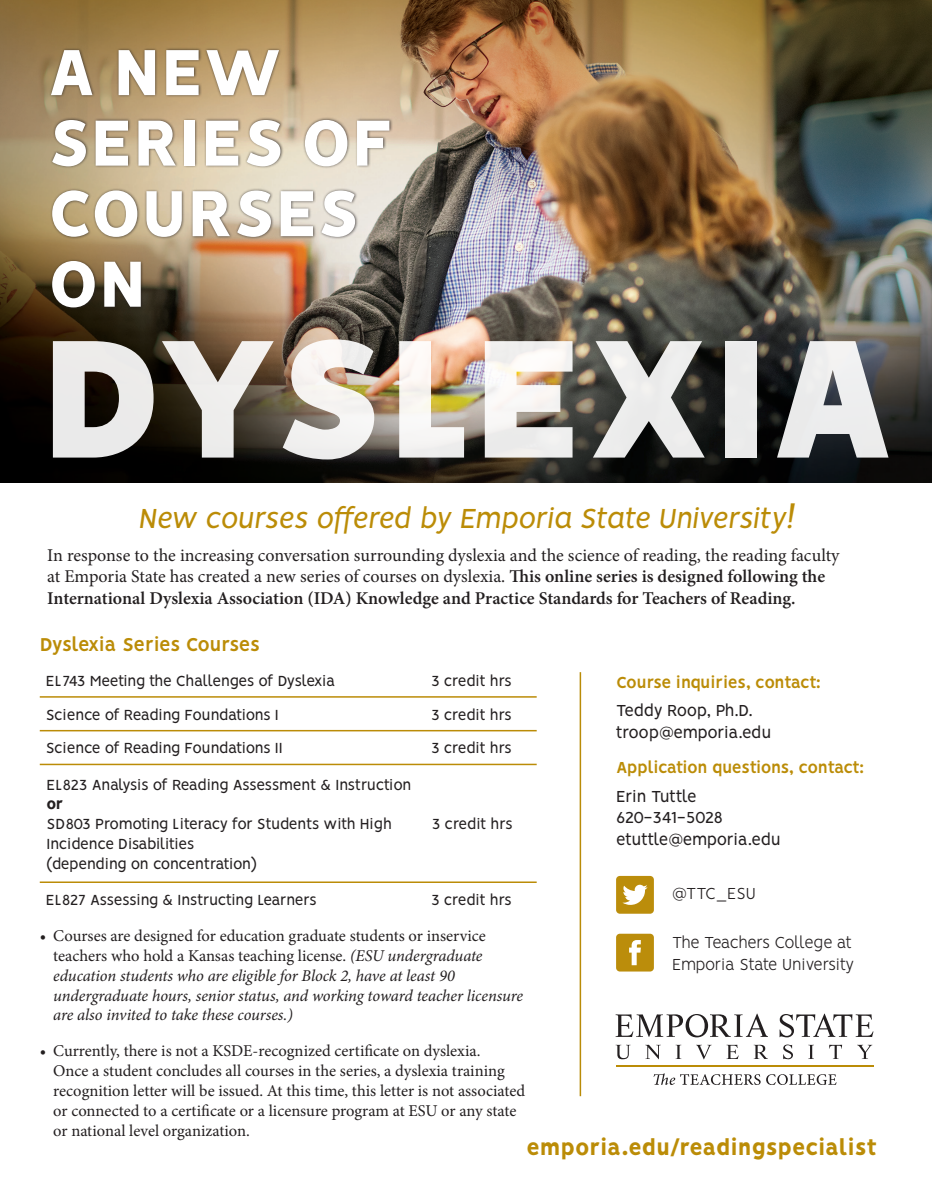
<style>
.page{position:relative;width:932px;height:1202px;background:#fff}
.page>*{position:absolute;margin:0;border:0;box-sizing:border-box;transform-origin:0 0}
.t1{font:900 190.2px "Vision";letter-spacing:-.025em;color:#fff}
.t2{font:800 73.5px/70.5px "Vision";letter-spacing:-.015em;color:#fff}
.t3{font:italic 31.05px "Vision";color:#bb8c07}
.t4{font:800 24px "Vision";color:#bb8c07}
.t5{font:700 21px "Vision";letter-spacing:-.03em;color:#bb8c07}
.t6{font:18px/21.6px "Minion Pro";color:#231f20}
.t7{font:18px "Vision";letter-spacing:-.01em;color:#231f20}
.t8{font:700 18px "Vision";letter-spacing:-.03em;color:#bb8c07}
.t9{font:300 18px/21.6px "Vision";letter-spacing:-.03em;color:#231f20}
.t10{font:18px "Vision";letter-spacing:-.035em;color:#231f20}
.t11{font:16.5px/19.8px "Minion Pro";color:#231f20}
.t12{font:italic 16.5px/19.8px "Minion Pro";letter-spacing:-.01em;color:#231f20}
.t13{font:16.5px/19.8px "Vision";letter-spacing:-.03em;color:#231f20}
.t14{font:16.5px "Vision";color:#231f20}
.s1{font-size:33.9px}
.s2{font-weight:600}
.s3{font-weight:800}
.s4{font-style:normal}
</style>
<div class="page">
<svg style="left:653px;top:1073px;width:107px;height:12px"></svg>
<svg style="left:766px;top:1074px;width:70px;height:11px"></svg>
<svg style="left:615px;top:1013px;width:153px;height:24px"></svg>
<svg style="left:779px;top:1013px;width:94px;height:24px"></svg>
<svg style="left:615px;top:1044px;width:15px;height:15px"></svg>
<svg style="left:645px;top:1044px;width:15px;height:15px"></svg>
<svg style="left:675px;top:1044px;width:6px;height:15px"></svg>
<svg style="left:696px;top:1044px;width:15px;height:15px"></svg>
<svg style="left:726px;top:1044px;width:12px;height:15px"></svg>
<svg style="left:753px;top:1044px;width:15px;height:15px"></svg>
<svg style="left:783px;top:1044px;width:10px;height:15px"></svg>
<svg style="left:808px;top:1044px;width:6px;height:15px"></svg>
<svg style="left:829px;top:1044px;width:13px;height:15px"></svg>
<svg style="left:857px;top:1044px;width:15px;height:15px"></svg>
<hr style="left:615px;top:1065px;width:258px;height:2px;background:#bb8c07">
<svg style="left:616px;top:933px;width:38px;height:38px"></svg>
<svg style="left:616px;top:876px;width:38px;height:37px"></svg>
<hr style="left:579px;top:672px;width:2px;height:424px;background:#b98b07">
<img style="left:0;top:0;width:932px;height:482px">
<div style="left:49px;top:47px;width:344px;height:264px;background:#231f20;opacity:.75"></div>
<hr style="left:40px;top:696px;width:385px;height:1px;background:#bb8c07">
<hr style="left:425px;top:696px;width:111px;height:1px;background:#bb8c07">
<hr style="left:40px;top:730px;width:385px;height:1px;background:#bb8c07">
<hr style="left:425px;top:730px;width:111px;height:1px;background:#bb8c07">
<hr style="left:40px;top:763px;width:385px;height:2px;background:#bb8c07">
<hr style="left:425px;top:763px;width:111px;height:2px;background:#bb8c07">
<hr style="left:40px;top:881px;width:385px;height:2px;background:#bb8c07">
<hr style="left:425px;top:881px;width:111px;height:2px;background:#bb8c07">
<p class="t2" style="left:47px;top:43px;width:348px">A NEW<br>SERIES OF<br>COURSES<br>ON</p>
<h1 class="t1" style="left:40px;top:282px;width:859px">DYSLEXIA</h1>
<p class="t3" style="left:139px;top:500px;width:656px">New courses offered by Emporia State University<span class="s1">!</span></p>
<p class="t6" style="left:47px;top:544px;width:793px">In response to the increasing conversation surrounding dyslexia and the science of reading, the reading faculty at Emporia State has created a new series of courses on dyslexia. <span class="s2">This online series is designed following the<br>International Dyslexia Association (IDA) Knowledge and Practice Standards for Teachers of Reading.</span></p>
<p class="t5" style="left:40px;top:632px;width:222px">Dyslexia Series Courses</p>
<p class="t13" style="left:46px;top:672px;width:291px">EL743 Meeting the Challenges of Dyslexia</p>
<p class="t14" style="left:431px;top:671px;width:82px">3 credit hrs</p>
<p class="t13" style="left:46px;top:706px;width:234px">Science of Reading Foundations I</p>
<p class="t14" style="left:431px;top:705px;width:82px">3 credit hrs</p>
<p class="t13" style="left:46px;top:740px;width:238px">Science of Reading Foundations II</p>
<p class="t14" style="left:431px;top:738px;width:82px">3 credit hrs</p>
<p class="t13" style="left:46px;top:776px;width:366px">EL823 Analysis of Reading Assessment &amp; Instruction <span class="s3">or</span></p>
<p class="t13" style="left:46px;top:815px;width:347px">SD803 Promoting Literacy for Students with High<br>Incidence Disabilities</p>
<p class="t13" style="left:46px;top:855px;width:212px">(depending on concentration)</p>
<p class="t14" style="left:432px;top:814px;width:82px">3 credit hrs</p>
<p class="t13" style="left:46px;top:891px;width:272px">EL827 Assessing &amp; Instructing Learners</p>
<p class="t14" style="left:431px;top:890px;width:82px">3 credit hrs</p>
<p class="t12" style="left:53px;top:926px;width:471px;text-indent:-14px"><span class="s4">• Courses are designed for education graduate students or inservice teachers who hold a Kansas teaching license.</span> (ESU undergraduate education students who are eligible for Block 2, have at least 90 undergraduate hours, senior status, and working toward teacher licensure are also invited to take these courses.)</p>
<p class="t8" style="left:616px;top:672px;width:206px">Course inquiries, contact:</p>
<p class="t7" style="left:616px;top:700px;width:138px">Teddy Roop, Ph.D.</p>
<p class="t7" style="left:616px;top:722px;width:157px">troop@emporia.edu</p>
<p class="t8" style="left:616px;top:757px;width:250px">Application questions, contact:</p>
<p class="t7" style="left:616px;top:785px;width:82px">Erin Tuttle</p>
<p class="t10" style="left:616px;top:807px;width:109px">620-341-5028</p>
<p class="t7" style="left:616px;top:828px;width:166px">etuttle@emporia.edu</p>
<p class="t9" style="left:672px;top:884px;width:85px">@TTC_ESU</p>
<p class="t9" style="left:672px;top:933px;width:183px">The Teachers College at<br>Emporia State University</p>
<p class="t11" style="left:53px;top:1041px;width:473px;text-indent:-14px">• Currently, there is not a KSDE-recognized certificate on dyslexia.<br>Once a student concludes all courses in the series, a dyslexia training recognition letter will be issued. At this time, this letter is not associated or connected to a certificate or a licensure program at ESU or any state or national level organization.</p>
<p class="t4" style="left:526px;top:1133px;width:352px">emporia.edu/readingspecialist</p>
</div>
